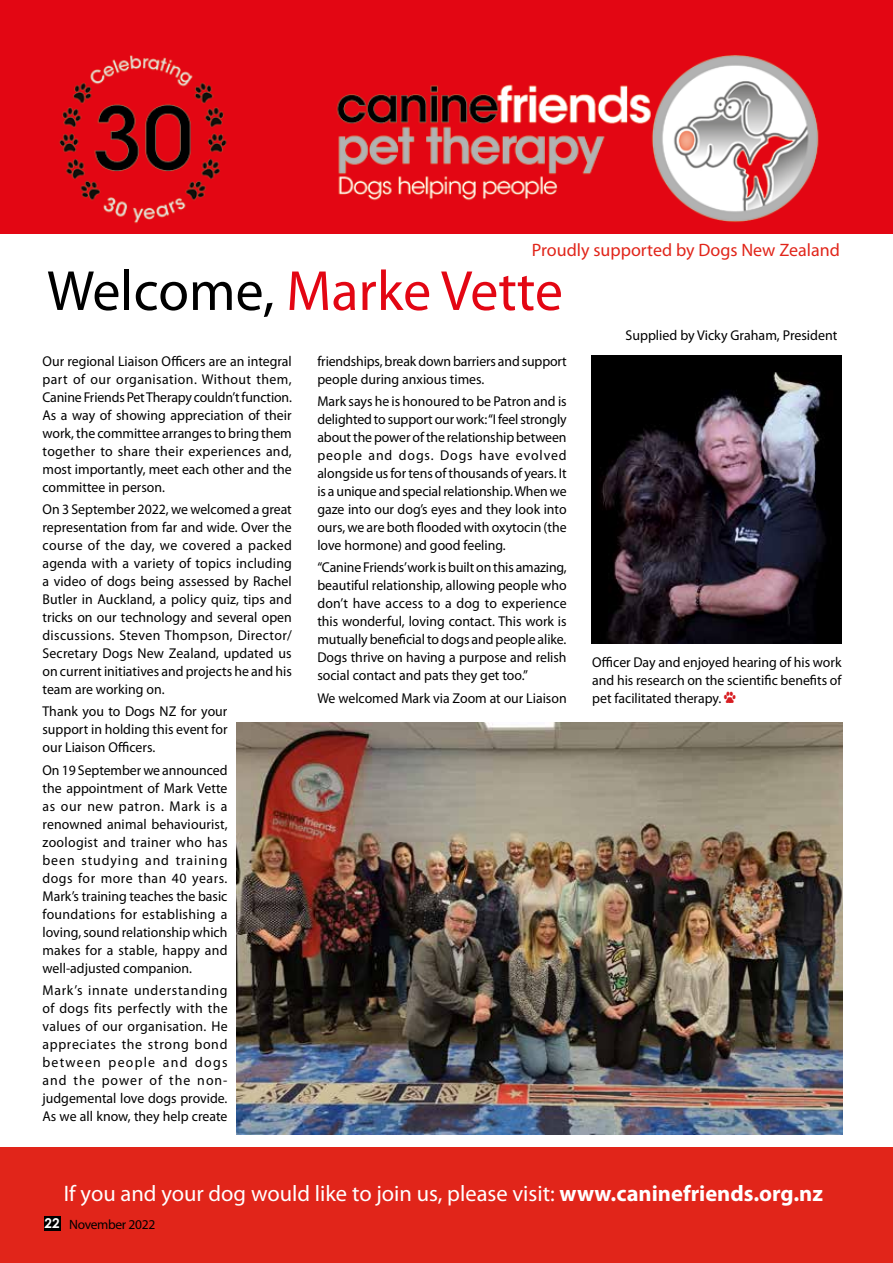
<style>
.page{position:relative;width:893px;height:1263px;background:#fff}
.page>*{position:absolute;margin:0;border:0;box-sizing:border-box;transform-origin:0 0}
.t1{font:57px "Myriad Pro";color:#e30613}
.t2{font:22.5px "Myriad Pro";color:#fff}
.t3{font:18px "Myriad Pro";color:#e1251a}
.t4{font:14.25px/18px "Myriad Pro";color:#000;text-align:justify}
.t5{font:13.5px "Myriad Pro";letter-spacing:-.025em;color:#000}
.s1{color:#000}
.s2{font-family:"Animal Tracks";color:#d71c21}
.s3{font-weight:700}
.s4{font-family:"Century Gothic";font-weight:700;color:#fff}
</style>
<div class="page">
<div style="left:0;top:1147px;width:893px;height:116px;background:#e1251a"></div>
<div style="left:44px;top:1216px;width:17px;height:15px;background:#000"></div>
<div style="left:0;top:0;width:893px;height:234px;background:#e30613"></div>
<img style="left:59px;top:55px;width:760px;height:169px">
<img style="left:236px;top:723px;width:606px;height:411px">
<img style="left:592px;top:355px;width:250px;height:288px">
<p class="t3" style="left:532px;top:238px;width:309px">Proudly supported by Dogs New Zealand</p>
<h1 class="t1" style="left:47px;top:256px;width:517px"><span class="s1">Welcome,</span> Marke Vette</h1>
<p class="t4" style="left:43px;top:352px;width:251px">Our regional Liaison Officers are an integral part of our organisation. Without them, Canine Friends Pet Therapy couldn’t function.<br>As a way of showing appreciation of their work, the committee arranges to bring them together to share their experiences and, most importantly, meet each other and the committee in person.</p>
<p class="t4" style="left:43px;top:500px;width:251px">On 3 September 2022, we welcomed a great representation from far and wide. Over the course of the day, we covered a packed agenda with a variety of topics including a video of dogs being assessed by Rachel Butler in Auckland, a policy quiz, tips and tricks on our technology and several open discussions. Steven Thompson, Director/ Secretary Dogs New Zealand, updated us on current initiatives and projects he and his team are working on.</p>
<p class="t4" style="left:43px;top:702px;width:186px">Thank you to Dogs NZ for your support in holding this event for our Liaison Officers.</p>
<p class="t4" style="left:43px;top:760px;width:187px">On 19 September we announced the appointment of Mark Vette as our new patron. Mark is a renowned animal behaviourist, zoologist and trainer who has been studying and training dogs for more than 40 years.<br>Mark’s training teaches the basic foundations for establishing a loving, sound relationship which makes for a stable, happy and well-adjusted companion.</p>
<p class="t4" style="left:43px;top:981px;width:187px">Mark’s innate understanding of dogs fits perfectly with the values of our organisation. He appreciates the strong bond between people and dogs and the power of the non&shy;judgemental love dogs provide.<br>As we all know, they help create</p>
<p class="t4" style="left:317px;top:352px;width:251px">friendships, break down barriers and support people during anxious times.</p>
<p class="t4" style="left:317px;top:392px;width:251px">Mark says he is honoured to be Patron and is delighted to support our work: “I feel strongly about the power of the relationship between people and dogs. Dogs have evolved alongside us for tens of thousands of years. It is a unique and special relationship. When we gaze into our dog’s eyes and they look into ours, we are both flooded with oxytocin (the love hormone) and good feeling.</p>
<p class="t4" style="left:317px;top:558px;width:251px">“Canine Friends’work is built on this amazing, beautiful relationship, allowing people who don’t have access to a dog to experience this wonderful, loving contact. This work is mutually beneficial to dogs and people alike.<br>Dogs thrive on having a purpose and relish social contact and pats they get too.”</p>
<p class="t4" style="left:317px;top:688px;width:251px">We welcomed Mark via Zoom at our Liaison</p>
<p class="t4" style="left:625px;top:326px;width:213px">Supplied by Vicky Graham, President</p>
<p class="t4" style="left:592px;top:652px;width:251px">Officer Day and enjoyed hearing of his work and his research on the scientific benefits of pet facilitated therapy. <span class="s2">U</span></p>
<h2 class="t2" style="left:64px;top:1180px;width:761px">If you and your dog would like to join us, please visit: <span class="s3">www.caninefriends.org.nz</span></h2>
<p class="t5" style="left:45px;top:1216px;width:112px"><span class="s4">22</span> November 2022</p>
</div>
